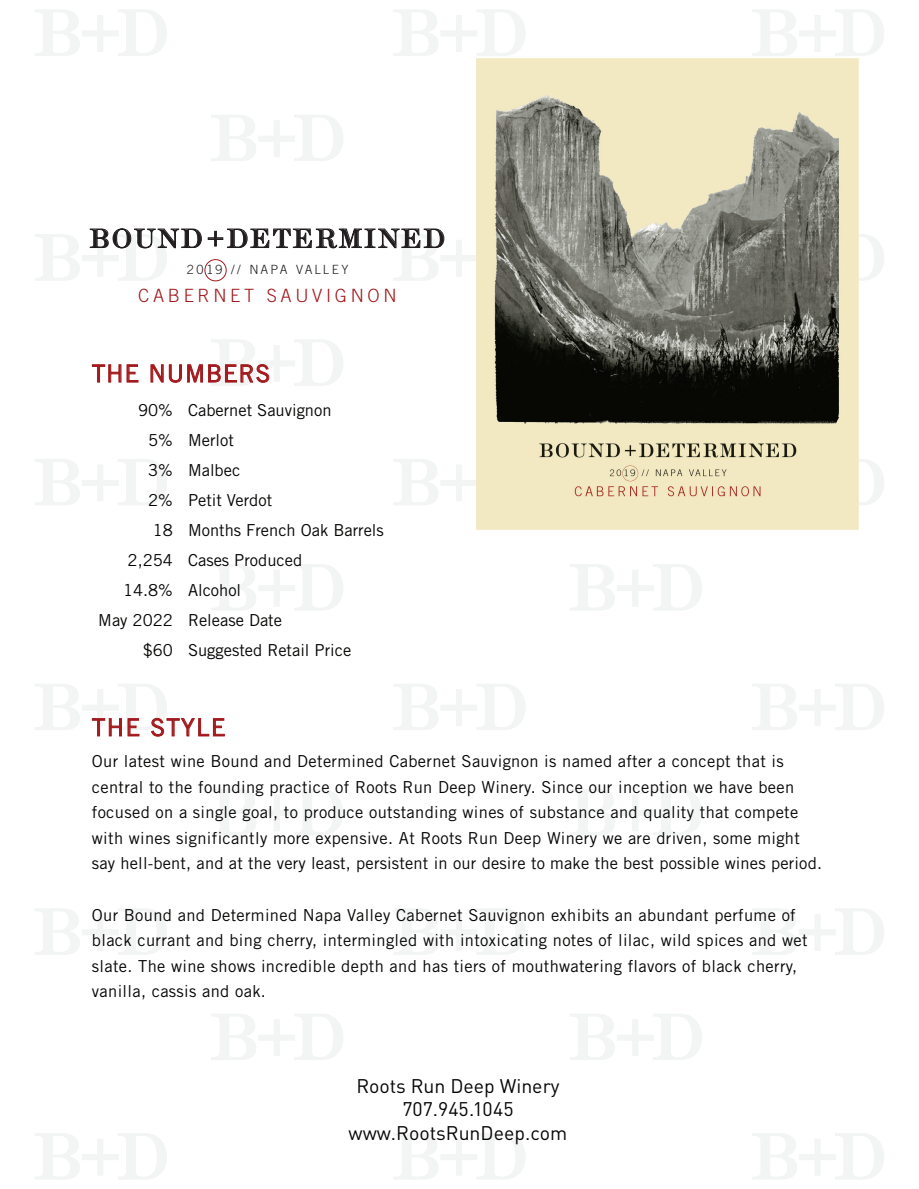
<style>
.page{position:relative;width:919px;height:1189px;background:#fff}
.page>*{position:absolute;margin:0;border:0;box-sizing:border-box;transform-origin:0 0}
.t1{font:27.45px "Scotch Roman";letter-spacing:.06em;color:#211d1e}
.t2{font:24px "Trade Gothic";letter-spacing:.04em;color:#a2181c}
.t3{font:24px "Trade Gothic";letter-spacing:.06em;color:#a2181c}
.t4{font:19.5px/23.4px "DIN";color:#050504;text-align:center}
.t5{font:300 18.3px "Trade Gothic";letter-spacing:.2em;color:#a2181c}
.t6{font:16.5px/25.5px "Trade Gothic";letter-spacing:.02em;color:#050504}
.t7{font:16.5px/30px "Trade Gothic";color:#050504;text-align:right}
.t8{font:300 12.75px "Trade Gothic";letter-spacing:.16em;color:#211d1e}
</style>
<div class="page">
<svg style="left:35px;top:10px;width:132px;height:46px"></svg>
<svg style="left:35px;top:459px;width:132px;height:46px"></svg>
<svg style="left:35px;top:909px;width:132px;height:45px"></svg>
<svg style="left:35px;top:1133px;width:132px;height:46px"></svg>
<svg style="left:211px;top:115px;width:132px;height:46px"></svg>
<svg style="left:211px;top:564px;width:132px;height:46px"></svg>
<svg style="left:211px;top:789px;width:132px;height:46px"></svg>
<svg style="left:211px;top:1014px;width:132px;height:46px"></svg>
<svg style="left:393px;top:10px;width:132px;height:46px"></svg>
<svg style="left:393px;top:459px;width:83px;height:46px"></svg>
<svg style="left:393px;top:684px;width:132px;height:46px"></svg>
<svg style="left:393px;top:909px;width:132px;height:45px"></svg>
<svg style="left:393px;top:1133px;width:132px;height:46px"></svg>
<svg style="left:570px;top:564px;width:132px;height:46px"></svg>
<svg style="left:570px;top:789px;width:132px;height:46px"></svg>
<svg style="left:570px;top:1014px;width:132px;height:46px"></svg>
<svg style="left:752px;top:10px;width:132px;height:46px"></svg>
<svg style="left:858px;top:234px;width:26px;height:47px"></svg>
<svg style="left:858px;top:459px;width:26px;height:46px"></svg>
<svg style="left:752px;top:684px;width:132px;height:46px"></svg>
<svg style="left:752px;top:909px;width:132px;height:45px"></svg>
<svg style="left:752px;top:1133px;width:132px;height:46px"></svg>
<svg style="left:35px;top:684px;width:190px;height:52px"></svg>
<svg style="left:92px;top:364px;width:29px;height:18px"></svg>
<svg style="left:127px;top:364px;width:11px;height:18px"></svg>
<svg style="left:150px;top:340px;width:193px;height:46px"></svg>
<svg style="left:35px;top:228px;width:166px;height:52px"></svg>
<svg style="left:208px;top:228px;width:268px;height:54px"></svg>
<div style="left:205px;top:259px;width:21px;height:22px;border:1px solid #a2181c;border-radius:50%"></div>
<img style="left:476px;top:58px;width:382px;height:471px">
<h1 class="t1" style="left:90px;top:222px;width:357px">BOUND+DETERMINED</h1>
<p class="t8" style="left:187px;top:262px;width:163px">2019 // NAPA VALLEY</p>
<p class="t5" style="left:138px;top:284px;width:260px">CABERNET SAUVIGNON</p>
<h2 class="t2" style="left:92px;top:359px;width:180px">THE NUMBERS</h2>
<p class="t7" style="left:98px;top:394px;width:76px">90%<br>5%<br>3%<br>2%<br>18<br>2,254<br>14.8%<br>May 2022 $60</p>
<p class="t7" style="left:188px;top:394px;width:197px;text-align:left">Cabernet Sauvignon<br>Merlot<br>Malbec<br>Petit Verdot<br>Months French Oak Barrels<br>Cases Produced<br>Alcohol<br>Release Date<br>Suggested Retail Price</p>
<h2 class="t3" style="left:92px;top:713px;width:135px">THE STYLE</h2>
<p class="t6" style="left:92px;top:748px;width:731px">Our latest wine Bound and Determined Cabernet Sauvignon is named after a concept that is central to the founding practice of Roots Run Deep Winery. Since our inception we have been focused on a single goal, to produce outstanding wines of substance and quality that compete with wines significantly more expensive. At Roots Run Deep Winery we are driven, some might say hell-bent, and at the very least, persistent in our desire to make the best possible wines period.</p>
<p class="t6" style="left:92px;top:901px;width:717px">Our Bound and Determined Napa Valley Cabernet Sauvignon exhibits an abundant perfume of black currant and bing cherry, intermingled with intoxicating notes of lilac, wild spices and wet slate. The wine shows incredible depth and has tiers of mouthwatering flavors of black cherry, vanilla, cassis and oak.</p>
<p class="t4" style="left:348px;top:1073px;width:220px">Roots Run Deep Winery<br>707.945.1045 www.RootsRunDeep.com</p>
</div>
